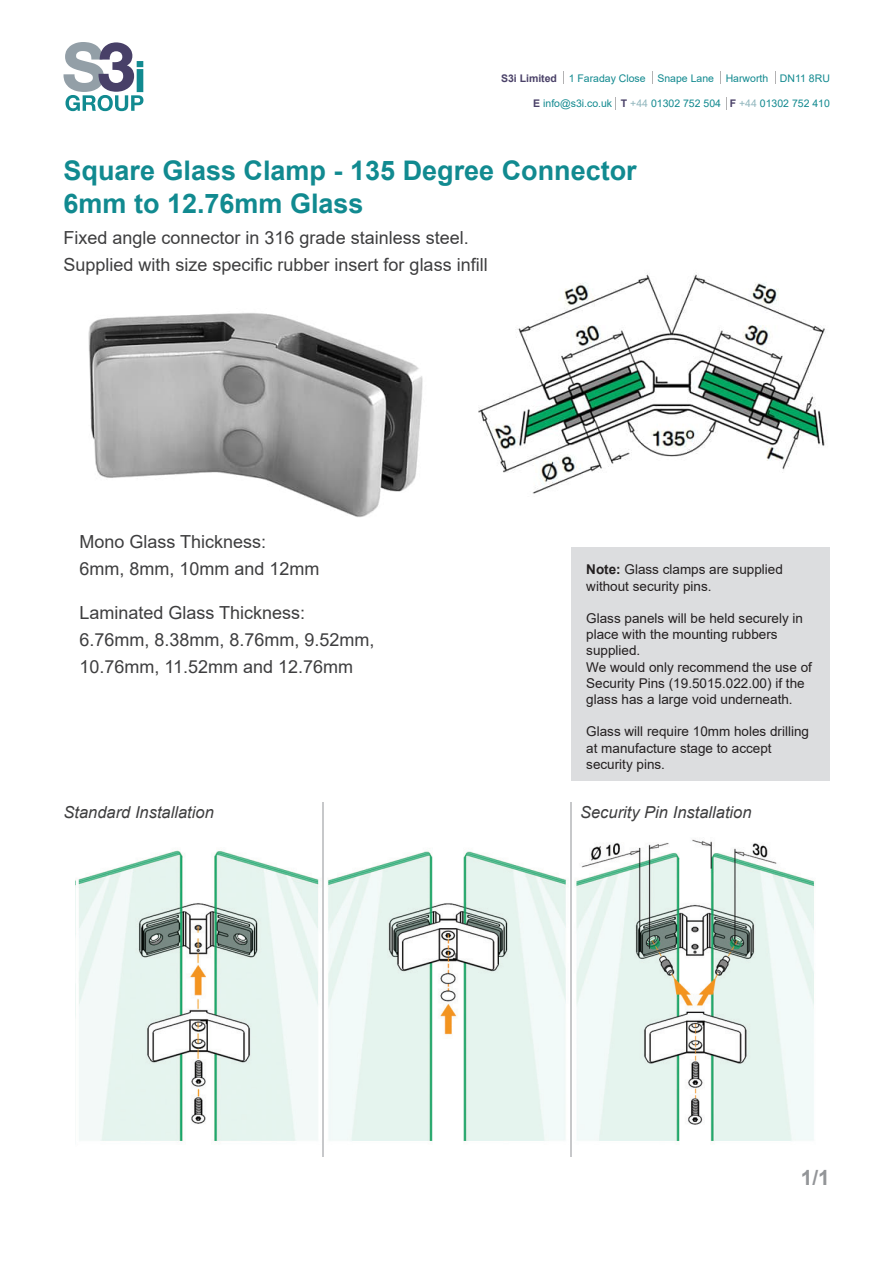
<style>
.page{position:relative;width:893px;height:1263px;background:#fff}
.page>*{position:absolute;margin:0;border:0;box-sizing:border-box;transform-origin:0 0}
.t1{font:700 27px/32.4px "Arial";color:#118a90}
.t2{font:700 21px "Arial";color:#939598}
.t3{font:18px/27px "Arial";color:#3e3e3f}
.t4{font:italic 16.5px "Arial";color:#3e3e3f}
.t5{font:13.5px/16.2px "Arial";color:#231f20}
.t6{font:10.5px "Arial";color:#11898f}
.s1{font-weight:700;color:#4a4168}
.s2{color:#92b7be}
.s3{font-weight:700}
</style>
<div class="page">
<img style="left:88px;top:313px;width:335px;height:204px">
<img style="left:478px;top:274px;width:352px;height:301px">
<div style="left:572px;top:548px;width:258px;height:233px;background:#dcdddf"></div>
<svg style="left:775px;top:71px;width:1px;height:13px"></svg>
<svg style="left:652px;top:71px;width:1px;height:13px"></svg>
<svg style="left:720px;top:71px;width:1px;height:13px"></svg>
<svg style="left:563px;top:71px;width:1px;height:13px"></svg>
<svg style="left:615px;top:97px;width:1px;height:13px"></svg>
<svg style="left:726px;top:97px;width:1px;height:13px"></svg>
<svg style="left:63px;top:42px;width:80px;height:69px"></svg>
<img style="left:75px;top:839px;width:740px;height:302px">
<hr style="left:322px;top:802px;width:2px;height:354px;background:#c7c8ca">
<hr style="left:570px;top:802px;width:2px;height:354px;background:#c7c8ca">
<p class="t6" style="left:501px;top:71px;width:330px"><span class="s1">S3i Limited</span> 1 Faraday Close Snape Lane Harworth DN11 8RU</p>
<p class="t6" style="left:533px;top:96px;width:298px"><span class="s1">E</span> info@s3i.co.uk <span class="s1">T</span> <span class="s2">+44</span> 01302 752 504 <span class="s1">F</span> <span class="s2">+44</span> 01302 752 410</p>
<h1 class="t1" style="left:64px;top:155px;width:575px">Square Glass Clamp - 135 Degree Connector<br>6mm to 12.76mm Glass</h1>
<h3 class="t3" style="left:64px;top:224px;width:426px">Fixed angle connector in 316 grade stainless steel.<br>Supplied with size specific rubber insert for glass infill</h3>
<h3 class="t3" style="left:79px;top:528px;width:242px">Mono Glass Thickness:<br>6mm, 8mm, 10mm and 12mm</h3>
<h3 class="t3" style="left:79px;top:598px;width:297px">Laminated Glass Thickness:<br>6.76mm, 8.38mm, 8.76mm, 9.52mm,<br>10.76mm, 11.52mm and 12.76mm</h3>
<p class="t5" style="left:586px;top:561px;width:198px"><span class="s3">Note:</span> Glass clamps are supplied without security pins.</p>
<p class="t5" style="left:586px;top:610px;width:227px">Glass panels will be held securely in place with the mounting rubbers supplied.<br>We would only recommend the use of<br>Security Pins (19.5015.022.00) if the glass has a large void underneath.</p>
<p class="t5" style="left:586px;top:723px;width:224px">Glass will require 10mm holes drilling at manufacture stage to accept security pins.</p>
<p class="t4" style="left:64px;top:801px;width:152px">Standard Installation</p>
<p class="t4" style="left:580px;top:801px;width:173px">Security Pin Installation</p>
<h2 class="t2" style="left:801px;top:1163px;width:31px">1/1</h2>
</div>
